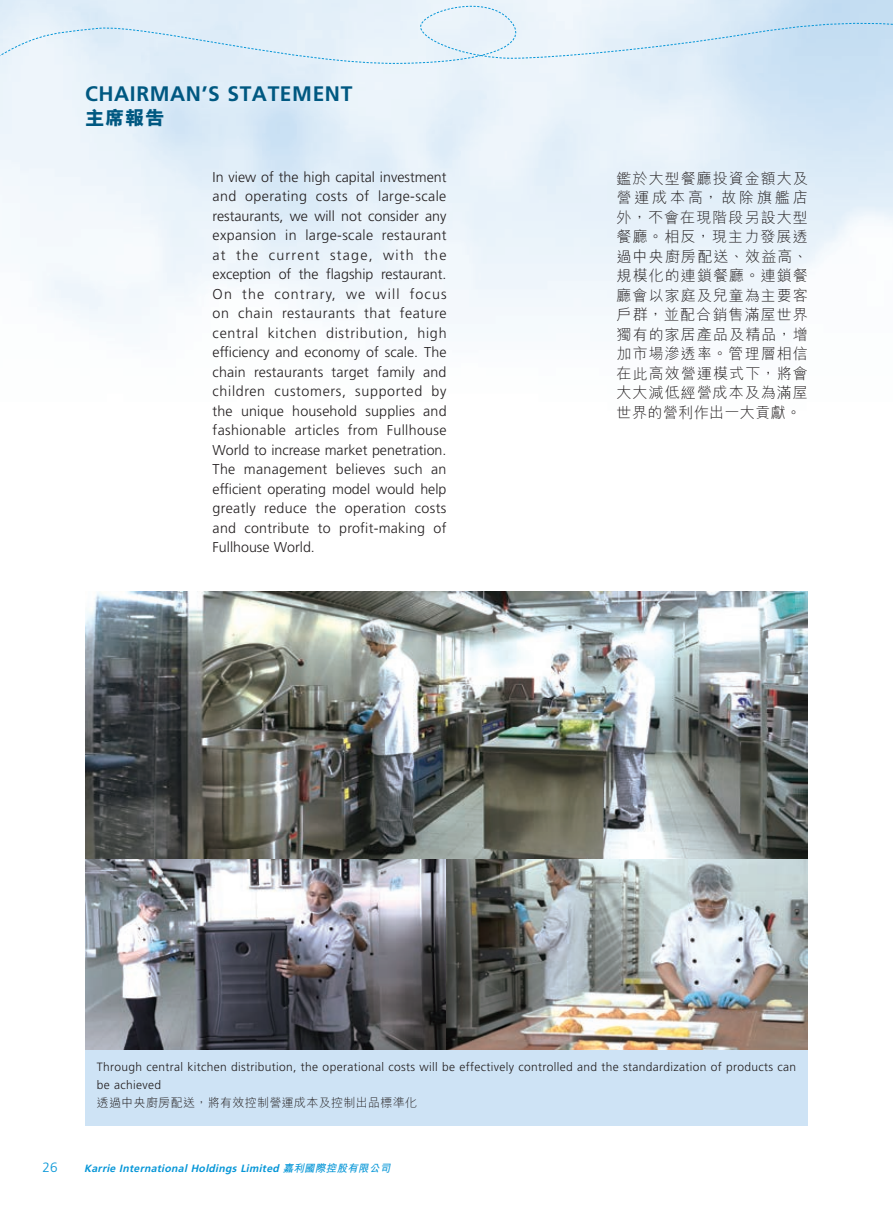
<style>
.page{position:relative;width:893px;height:1212px;background:#fff}
.page>*{position:absolute;margin:0;border:0;box-sizing:border-box;transform-origin:0 0}
.t1{font:700 21px "Frutiger LT Std";letter-spacing:.03em;color:#005881}
.t2{font:800 19.5px "M Hei HK";color:#005881}
.t3{font:300 15px/19.5px "M Hei HK";letter-spacing:.07em;color:#231f20;text-align:justify}
.t4{font:300 14.25px/19.5px "Frutiger LT Std";letter-spacing:.02em;color:#231f20;text-align:justify}
.t5{font:300 13.5px "Frutiger LT Std";color:#0696d7}
.t6{font:300 12px/18px "Frutiger LT Std";letter-spacing:.03em;color:#231f20}
.t7{font:300 12px "M Hei HK";letter-spacing:.03em;color:#231f20}
.t8{font:italic 700 10.5px "Frutiger LT Std";color:#0696d7}
.s1{font-family:"M Hei HK"}
</style>
<div class="page">
<img style="left:0;top:78px;width:893px;height:1048px">
<svg style="left:0;top:0;width:893px;height:15px;background:#dfedf8"></svg>
<svg style="left:0;top:15px;width:893px;height:63px;background:#ddecf7"></svg>
<div style="left:85px;top:856px;width:723px;height:269px;background:#cee3f5"></div>
<img style="left:85px;top:592px;width:723px;height:458px">
<h1 class="t1" style="left:85px;top:81px;width:269px">CHAIRMAN’S STATEMENT</h1>
<h2 class="t2" style="left:85px;top:105px;width:81px">主席報告</h2>
<p class="t4" style="left:213px;top:167px;width:236px">In view of the high capital investment and operating costs of large-scale restaurants, we will not consider any expansion in large-scale restaurant at the current stage, with the exception of the flagship restaurant.<br>On the contrary, we will focus on chain restaurants that feature central kitchen distribution, high efficiency and economy of scale. The chain restaurants target family and children customers, supported by the unique household supplies and fashionable articles from Fullhouse World to increase market penetration.<br>The management believes such an efficient operating model would help greatly reduce the operation costs and contribute to profit-making of Fullhouse World.</p>
<p class="t3" style="left:617px;top:168px;width:193px">鑑於大型餐廳投資金額大及營運成本高，故除旗艦店外，不會在現階段另設大型餐廳。相反，現主力發展透過中央廚房配送、效益高、規模化的連鎖餐廳。連鎖餐廳會以家庭及兒童為主要客戶群，並配合銷售滿屋世界獨有的家居產品及精品，增加市場滲透率。管理層相信在此高效營運模式下，將會大大減低經營成本及為滿屋世界的營利作出一大貢獻。</p>
<p class="t6" style="left:97px;top:1058px;width:701px">Through central kitchen distribution, the operational costs will be effectively controlled and the standardization of products can be achieved</p>
<p class="t7" style="left:97px;top:1094px;width:322px">透過中央廚房配送，將有效控制營運成本及控制出品標準化</p>
<p class="t5" style="left:43px;top:1160px;width:17px">26</p>
<p class="t8" style="left:84px;top:1162px;width:311px">Karrie International Holdings Limited <span class="s1">嘉利國際控股有限公司</span></p>
</div>
